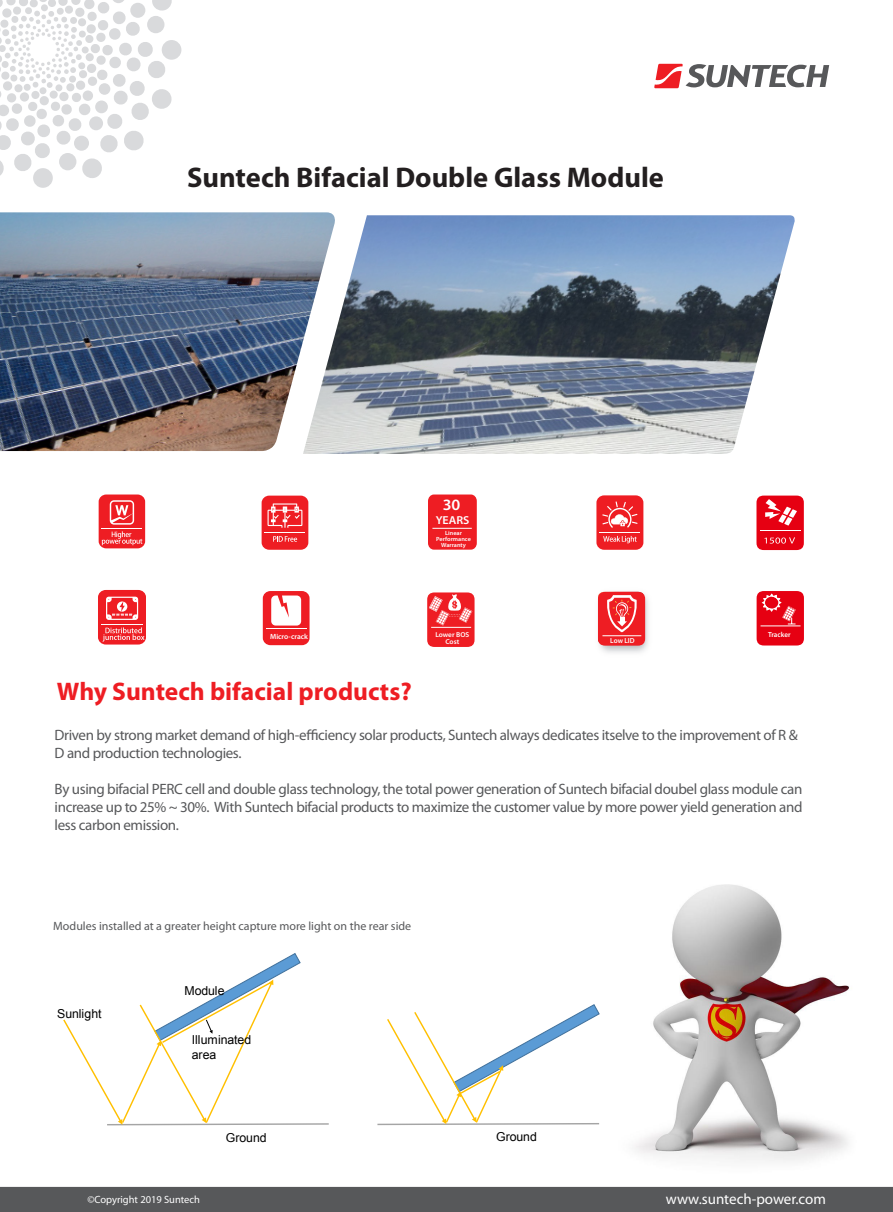
<style>
.page{position:relative;width:893px;height:1212px;background:#fff}
.page>*{position:absolute;margin:0;border:0;box-sizing:border-box;transform-origin:0 0}
.t1{font:700 28.5px "Myriad Pro";color:#231f20}
.t2{font:700 25.5px "Myriad Pro";color:#ee1d23}
.t3{font:600 15.9px "Myriad Pro";color:#fff;scale:1.04 1}
.t4{font:15px/18px "Myriad Pro";letter-spacing:-.025em;color:#57585a}
.t5{font:15px "Myriad Pro";color:#fff}
.t6{font:12.3px/14.9px "Arial";letter-spacing:-.01em;color:#000}
.bulleting{font:12px "Myriad Pro";color:#57585a}
.t7{font:600 11.55px "Myriad Pro";color:#fff;scale:1.04 1}
.t8{font:10.5px "Myriad Pro";color:#fff}
.bulleting-2{font:600 7.5px "Myriad Pro";color:#fff}
.bulleting-3{font:600 7.35px "Myriad Pro";letter-spacing:-.005em;color:#fff}
.t9{font:600 7.2px/7.5px "Myriad Pro";color:#fff;text-align:center}
.t10{font:600 6px/6px "Myriad Pro";color:#fff;text-align:center;scale:1.04 1}
</style>
<div class="page">
<svg style="left:0;top:0;width:181px;height:188px"></svg>
<div style="left:0;top:1187px;width:893px;height:25px;background:#57585a"></div>
<img style="left:303px;top:215px;width:492px;height:239px">
<img style="left:0;top:212px;width:338px;height:239px">
<img style="left:635px;top:884px;width:214px;height:278px">
<div style="left:99px;top:494px;width:46px;height:54px;background:#ee1d23;border-radius:7px"></div>
<hr style="left:102px;top:528px;width:40px;height:1px;background:#fff">
<svg style="left:102px;top:531px;width:40px;height:14px"></svg>
<svg style="left:110px;top:500px;width:24px;height:25px"></svg>
<div style="left:262px;top:496px;width:46px;height:54px;background:#ee1d23;border-radius:7px"></div>
<hr style="left:265px;top:532px;width:40px;height:1px;background:#fff">
<svg style="left:273px;top:536px;width:24px;height:6px"></svg>
<svg style="left:268px;top:503px;width:34px;height:25px"></svg>
<div style="left:98px;top:590px;width:47px;height:54px;background:#ee1d23;border-radius:8px"></div>
<hr style="left:101px;top:624px;width:42px;height:1px;background:#fff">
<svg style="left:103px;top:627px;width:41px;height:15px"></svg>
<svg style="left:106px;top:597px;width:32px;height:23px"></svg>
<div style="left:596px;top:495px;width:47px;height:55px;background:#ee1d23;border-radius:7px"></div>
<hr style="left:600px;top:532px;width:40px;height:1px;background:#fff">
<svg style="left:603px;top:536px;width:34px;height:7px"></svg>
<svg style="left:602px;top:501px;width:36px;height:27px"></svg>
<div style="left:263px;top:591px;width:47px;height:54px;background:#ee1d23;border-radius:7px"></div>
<hr style="left:266px;top:628px;width:40px;height:1px;background:#fff">
<svg style="left:271px;top:595px;width:30px;height:30px"></svg>
<img style="left:597px;top:591px;width:52px;height:62px">
<div style="left:598px;top:592px;width:47px;height:54px;background:#ee1d23;border-radius:7px"></div>
<svg style="left:598px;top:592px;width:45px;height:52px"></svg>
<div style="left:428px;top:494px;width:49px;height:56px;background:#ee1d23;border-radius:6px"></div>
<hr style="left:432px;top:528px;width:40px;height:1px;background:#fff">
<div style="left:427px;top:592px;width:48px;height:55px;background:#ee1d23;border-radius:7px"></div>
<svg style="left:429px;top:594px;width:43px;height:31px"></svg>
<hr style="left:431px;top:627px;width:40px;height:1px;background:#fff">
<svg style="left:63px;top:953px;width:266px;height:173px"></svg>
<svg style="left:377px;top:1004px;width:223px;height:122px"></svg>
<div style="left:757px;top:591px;width:46px;height:54px;background:#e60012;border-radius:7px"></div>
<hr style="left:760px;top:625px;width:40px;height:1px;background:#fff">
<svg style="left:762px;top:593px;width:34px;height:32px"></svg>
<div style="left:756px;top:496px;width:47px;height:54px;background:#e60012;border-radius:7px"></div>
<svg style="left:765px;top:499px;width:32px;height:27px"></svg>
<svg style="left:764px;top:537px;width:31px;height:7px"></svg>
<hr style="left:760px;top:530px;width:40px;height:1px;background:#fff">
<svg style="left:654px;top:64px;width:175px;height:24px"></svg>
<p class="t1" style="left:187px;top:162px;width:478px">Suntech Bifacial Double Glass Module</p>
<p class="t3" style="left:443px;top:495px;width:19px">30</p>
<p class="t10" style="left:436px;top:530px;width:35px">Linear<br>Performance<br>Warranty</p>
<p class="t7" style="left:436px;top:513px;width:34px">YEARS</p>
<p class="bulleting-2" style="left:270px;top:631px;width:39px">Micro-crack</p>
<p class="t2" style="left:57px;top:677px;width:356px">Why Suntech bifacial products?</p>
<p class="t9" style="left:435px;top:630px;width:35px">Lower BOS<br>Cost</p>
<p class="bulleting-3" style="left:610px;top:636px;width:26px">Low LID</p>
<p class="bulleting-3" style="left:768px;top:629px;width:24px">Tracker</p>
<p class="t4" style="left:55px;top:725px;width:745px">Driven by strong market demand of high-efficiency solar products, Suntech always dedicates itselve to the improvement of R &amp;<br>D and production technologies.</p>
<p class="t4" style="left:55px;top:779px;width:749px;text-align:justify">By using bifacial PERC cell and double glass technology, the total power generation of Suntech bifacial doubel glass module can increase up to 25% ~ 30%. With Suntech bifacial products to maximize the customer value by more power yield generation and less carbon emission.</p>
<p class="bulleting" style="left:53px;top:918px;width:360px">Modules installed at a greater height capture more light on the rear side</p>
<p class="t6" style="left:57px;top:1006px;width:46px">Sunlight</p>
<p class="t6" style="left:184px;top:983px;width:42px">Module</p>
<p class="t6" style="left:192px;top:1032px;width:61px">Illuminated area</p>
<p class="t6" style="left:226px;top:1130px;width:42px">Ground</p>
<p class="t8" style="left:87px;top:1193px;width:114px">©Copyright 2019 Suntech</p>
<p class="t6" style="left:496px;top:1130px;width:42px">Ground</p>
<p class="t5" style="left:666px;top:1190px;width:162px">www.suntech-power.com</p>
</div>
